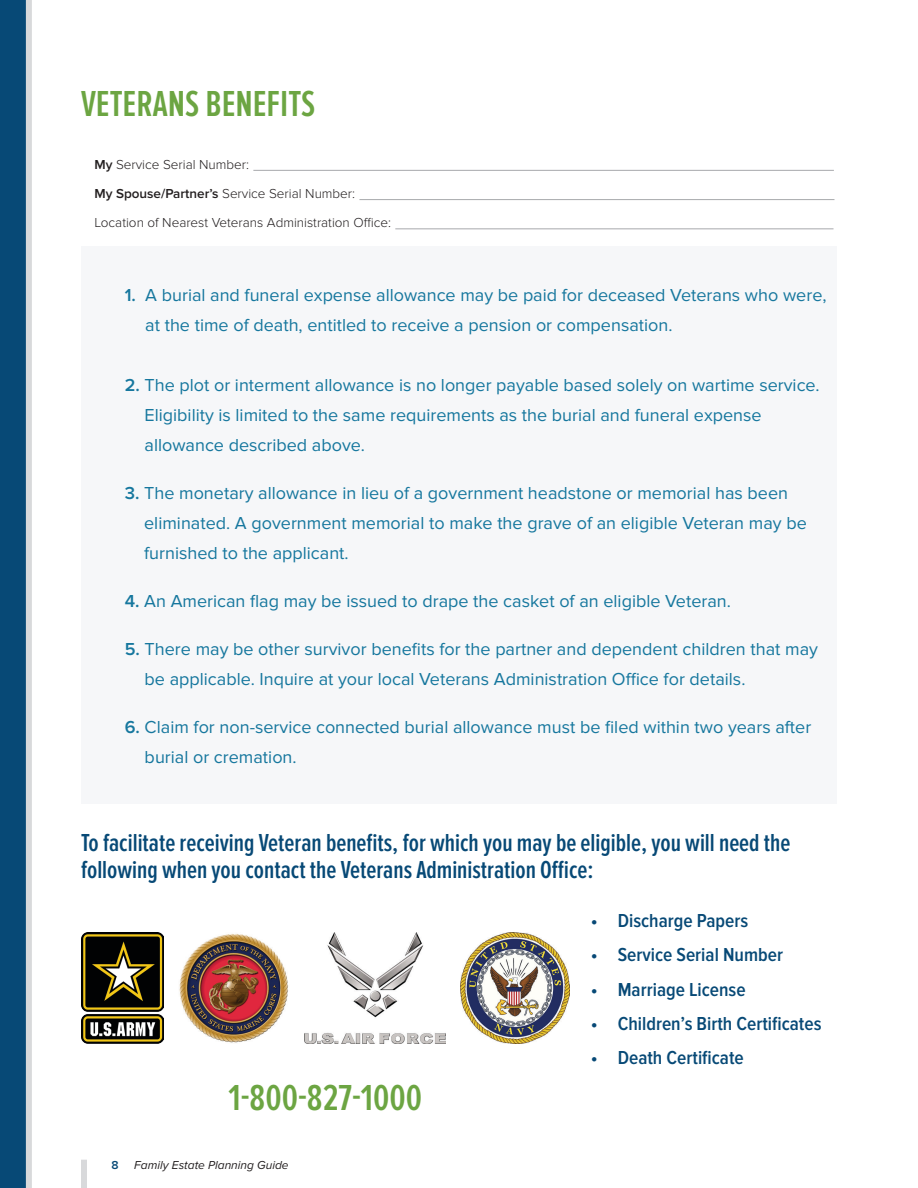
<style>
.page{position:relative;width:918px;height:1188px;background:#fff}
.page>*{position:absolute;margin:0;border:0;box-sizing:border-box;transform-origin:0 0}
.Headline{font:600 37.5px "Proxima Nova Ex Cn";color:#6ca542}
.Subhead{font:600 25.5px/27px "Proxima Nova Ex Cn";color:#074976}
.t1{font:600 19.5px "Proxima Nova Cond";color:#074976}
.Body_Copy{font:18px/30px "Proxima Nova";color:#16779e}
.Body_Copy-2{font:300 13.5px "Proxima Nova";color:#231f20}
.Page_Number_Informat{font:italic 12px "Proxima Nova";color:#231f20}
.Page_Number_Informat-2{font:600 12px "Proxima Nova";color:#074976}
.s1{font-weight:600}
</style>
<div class="page">
<div style="left:81px;top:1160px;width:6px;height:28px;background:#d8d9db"></div>
<svg style="left:0;top:0;width:32px;height:1188px;background:#2f6489"></svg>
<hr style="left:253px;top:170px;width:581px;height:1px;background:#a7a9ac">
<hr style="left:359px;top:199px;width:475px;height:1px;background:#a7a9ac">
<hr style="left:395px;top:228px;width:439px;height:1px;background:#a7a9ac">
<div style="left:81px;top:246px;width:756px;height:558px;background:#f6f7f9"></div>
<img style="left:81px;top:933px;width:83px;height:110px">
<img style="left:179px;top:933px;width:110px;height:110px">
<img style="left:305px;top:933px;width:140px;height:110px">
<img style="left:460px;top:933px;width:110px;height:110px">
<p class="Headline" style="left:81px;top:83px;width:236px">VETERANS BENEFITS</p>
<p class="Body_Copy-2" style="left:94px;top:156px;width:156px"><span class="s1">My</span> Service Serial Number:</p>
<p class="Body_Copy-2" style="left:94px;top:186px;width:262px"><span class="s1">My Spouse/Partner’s</span> Service Serial Number:</p>
<p class="Body_Copy-2" style="left:94px;top:215px;width:298px">Location of Nearest Veterans Administration Office:</p>
<p class="Body_Copy" style="left:145px;top:281px;width:683px;text-indent:-21px"><span class="s1">1.</span> A burial and funeral expense allowance may be paid for deceased Veterans who were, at the time of death, entitled to receive a pension or compensation.</p>
<p class="Body_Copy" style="left:145px;top:371px;width:677px;text-indent:-20px"><span class="s1">2.</span> The plot or interment allowance is no longer payable based solely on wartime service.<br>Eligibility is limited to the same requirements as the burial and funeral expense allowance described above.</p>
<p class="Body_Copy" style="left:144px;top:479px;width:664px;text-indent:-19px"><span class="s1">3.</span> The monetary allowance in lieu of a government headstone or memorial has been eliminated. A government memorial to make the grave of an eligible Veteran may be furnished to the applicant.</p>
<p class="Body_Copy" style="left:125px;top:587px;width:608px"><span class="s1">4.</span> An American flag may be issued to drape the casket of an eligible Veteran.</p>
<p class="Body_Copy" style="left:145px;top:635px;width:675px;text-indent:-20px"><span class="s1">5.</span> There may be other survivor benefits for the partner and dependent children that may be applicable. Inquire at your local Veterans Administration Office for details.</p>
<p class="Body_Copy" style="left:145px;top:713px;width:668px;text-indent:-20px"><span class="s1">6.</span> Claim for non-service connected burial allowance must be filed within two years after burial or cremation.</p>
<p class="Subhead" style="left:81px;top:830px;width:711px">To facilitate receiving Veteran benefits, for which you may be eligible, you will need the following when you contact the Veterans Administration Office:</p>
<p class="t1" style="left:591px;top:909px;width:159px">• Discharge Papers</p>
<p class="t1" style="left:591px;top:944px;width:194px">• Service Serial Number</p>
<p class="t1" style="left:591px;top:978px;width:156px">• Marriage License</p>
<p class="t1" style="left:591px;top:1013px;width:232px">• Children’s Birth Certificates</p>
<p class="t1" style="left:591px;top:1047px;width:155px">• Death Certificate</p>
<p class="Headline" style="left:229px;top:1077px;width:195px">1-800-827-1000</p>
<p class="Page_Number_Informat-2" style="left:112px;top:1158px;width:9px">8</p>
<p class="Page_Number_Informat" style="left:134px;top:1159px;width:156px">Family Estate Planning Guide</p>
</div>
